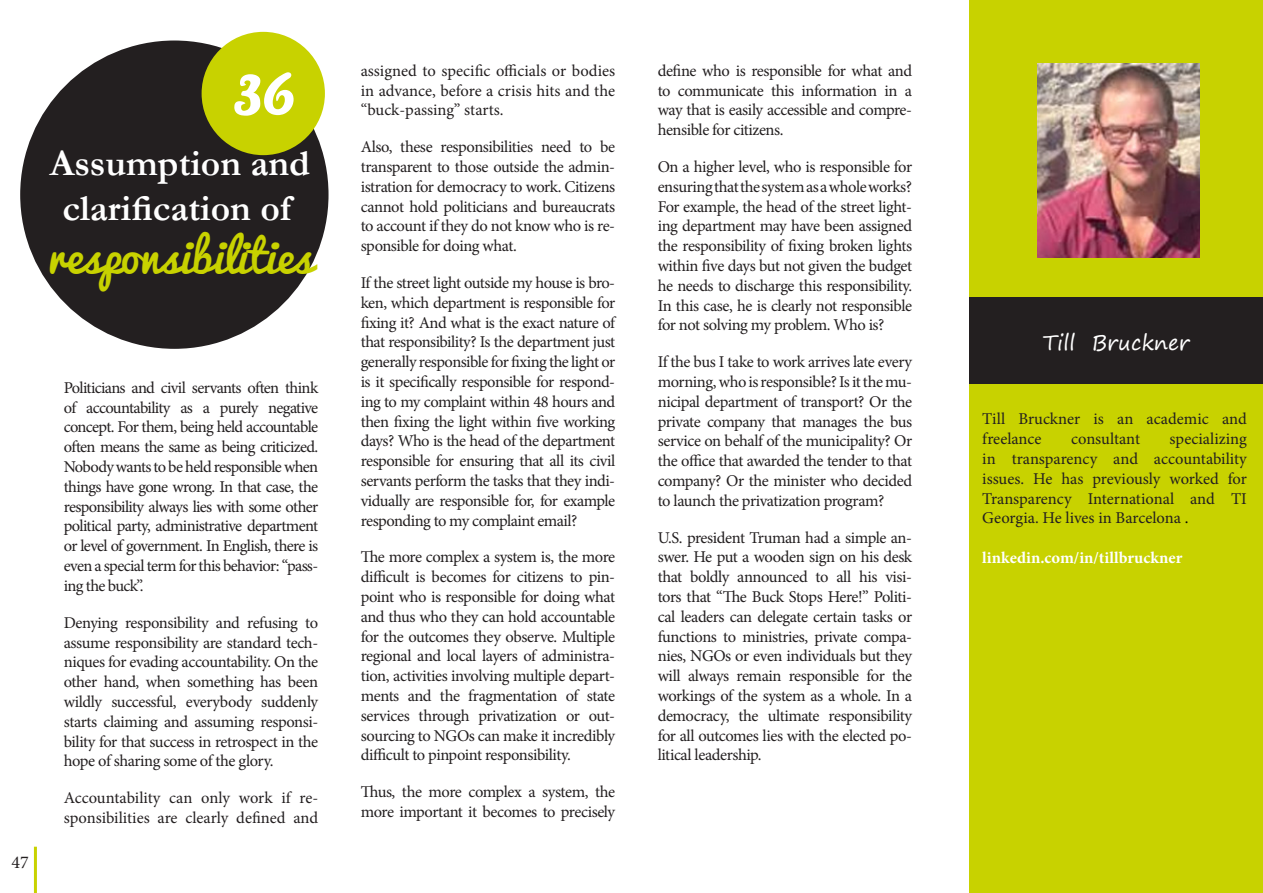
<style>
.page{position:relative;width:1263px;height:893px;background:#fff}
.page>*{position:absolute;margin:0;border:0;box-sizing:border-box;transform-origin:0 0}
.t1{font:72px "Pacifico";color:#fff}
.t2{font:45px "Pacifico";color:#c8d200}
.t3{font:700 37.5px/45px "Garamond";color:#fff;text-align:center}
.t4{font:21px "Segoe Print";color:#fff}
.t5{font:18px "Minion Pro";color:#231f20}
.t6{font:16.5px/19.8px "Minion Pro";letter-spacing:-.025em;color:#231f20;text-align:justify}
.t7{font:16.5px/19.8px "Minion Pro";letter-spacing:-.005em;color:#231f20}
.t8{font:16.5px/19.8px "Minion Pro";color:#231f20}
.t9{font:700 16.5px "Minion Pro";color:#fff}
.s1{color:#000}
</style>
<div class="page">
<hr style="left:34px;top:847px;width:3px;height:46px;background:#c8d200">
<div style="left:20px;top:41px;width:308px;height:308px;background:#231f20;border-radius:50%"></div>
<div style="left:202px;top:32px;width:123px;height:123px;background:#c8d200;border-radius:50%"></div>
<div style="left:969px;top:0;width:294px;height:893px;background:#c8d200"></div>
<div style="left:969px;top:298px;width:294px;height:86px;background:#231f20"></div>
<img style="left:1037px;top:64px;width:162px;height:193px">
<p class="t1" style="left:233px;top:24px;width:64px">36</p>
<p class="t3" style="left:50px;top:141px;width:262px">Assumption and clarification of</p>
<p class="t2" style="left:47px;top:217px;width:267px">responsibilities</p>
<p class="t5" style="left:12px;top:850px;width:19px">47</p>
<p class="t6" style="left:64px;top:378px;width:256px">Politicians and civil servants often think of accountability as a purely negative concept. For them, being held accountable often means the same as being criticized.<br>Nobody wants to be held responsible when things have gone wrong. In that case, the responsibility always lies with some other political party, administrative department or level of government. In English, there is even a special term for this behavior: “pass&shy;ing the buck”.</p>
<p class="t6" style="left:64px;top:613px;width:256px">Denying responsibility and refusing to assume responsibility are standard tech&shy;niques for evading accountability. On the other hand, when something has been wildly successful, everybody suddenly starts claiming and assuming responsi&shy;bility for that success in retrospect in the hope of sharing some of the glory.</p>
<p class="t7" style="left:64px;top:788px;width:256px">Accountability can only work if re&shy;sponsibilities are clearly defined and</p>
<p class="t6" style="left:361px;top:61px;width:256px">assigned to specific officials or bodies in advance, before a crisis hits and the “buck-passing” starts.</p>
<p class="t6" style="left:361px;top:137px;width:256px">Also, these responsibilities need to be transparent to those outside the admin&shy;istration for democracy to work. Citizens cannot hold politicians and bureaucrats to account if they do not know who is re&shy;sponsible for doing what.</p>
<p class="t6" style="left:361px;top:273px;width:256px">If the street light outside my house is bro&shy;ken, which department is responsible for fixing it? And what is the exact nature of that responsibility? Is the department just generally responsible for fixing the light or is it specifically responsible for respond&shy;ing to my complaint within 48 hours and then fixing the light within five working days? Who is the head of the department responsible for ensuring that all its civil servants perform the tasks that they indi&shy;vidually are responsible for, for example responding to my complaint email?</p>
<p class="t6" style="left:361px;top:547px;width:256px">The more complex a system is, the more difficult is becomes for citizens to pin&shy;point who is responsible for doing what and thus who they can hold accountable for the outcomes they observe. Multiple regional and local layers of administra&shy;tion, activities involving multiple depart&shy;ments and the fragmentation of state services through privatization or out&shy;sourcing to NGOs can make it incredibly difficult to pinpoint responsibility.</p>
<p class="t6" style="left:361px;top:782px;width:256px">Thus, the more complex a system, the more important it becomes to precisely</p>
<p class="t6" style="left:658px;top:61px;width:256px">define who is responsible for what and to communicate this information in a way that is easily accessible and compre&shy;hensible for citizens.</p>
<p class="t6" style="left:658px;top:157px;width:256px">On a higher level, who is responsible for ensuring that the system as a whole works?<br>For example, the head of the street light&shy;ing department may have been assigned the responsibility of fixing broken lights within five days but not given the budget he needs to discharge this responsibility.<br>In this case, he is clearly not responsible for not solving my problem. Who is?</p>
<p class="t6" style="left:658px;top:352px;width:256px">If the bus I take to work arrives late every morning, who is responsible? Is it the mu&shy;nicipal department of transport? Or the private company that manages the bus service on behalf of the municipality? Or the office that awarded the tender to that company? Or the minister who decided to launch the privatization program?</p>
<p class="t6" style="left:658px;top:528px;width:256px">U.S. president Truman had a simple an&shy;swer. He put a wooden sign on his desk that boldly announced to all his visi&shy;tors that “The Buck Stops Here!” Politi&shy;cal leaders can delegate certain tasks or functions to ministries, private compa&shy;nies, NGOs or even individuals but they will always remain responsible for the workings of the system as a whole. In a democracy, the ultimate responsibility for all outcomes lies with the elected po&shy;litical leadership.</p>
<p class="t4" style="left:1043px;top:323px;width:148px">Till Bruckner</p>
<p class="t8" style="left:982px;top:409px;width:266px">Till Bruckner is an academic and freelance</p>
<p class="t6" style="left:982px;top:429px;width:266px;text-indent:187px">specializing in transparency and accountability issues. He has previously worked for Transparency International and TI Georgia. He lives in Barcelona <span class="s1">.</span></p>
<p class="t9" style="left:982px;top:546px;width:201px">linkedin.com/in/tillbruckner</p>
<p class="t6" style="left:1071px;top:429px;width:70px">consultant</p>
</div>
